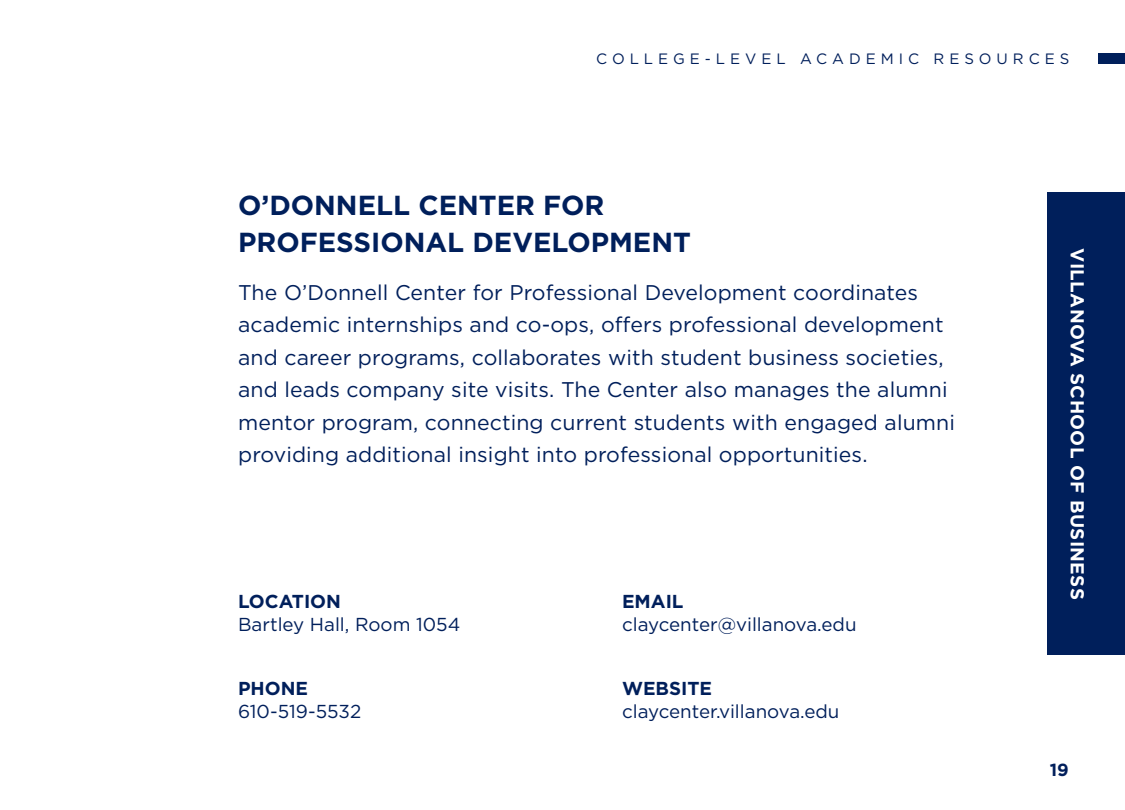
<style>
.page{position:relative;width:1125px;height:810px;background:#fff}
.page>*{position:absolute;margin:0;border:0;box-sizing:border-box;transform-origin:0 0}
.t1{font:700 27.5px/37.5px "Gotham";color:#001f5b}
.t2{font:21.25px/32.5px "Gotham";letter-spacing:.005em;color:#001f5b}
.t3{font:18.75px "Gotham";color:#001f5b}
.t4{font:700 18.75px "Gotham";color:#001f5b}
.t5{font:700 18.75px "Gotham";letter-spacing:.02em;color:#fff}
.t6{font:700 17.5px "Gotham";color:#001f5b}
.t7{font:15px "Gotham";letter-spacing:.33em;color:#001f5b}
</style>
<div class="page">
<div style="left:1098px;top:53px;width:27px;height:10px;background:#001f5b"></div>
<div style="left:1047px;top:193px;width:78px;height:462px;background:#001f5b"></div>
<p class="t7" style="left:596px;top:49px;width:475px">COLLEGE-LEVEL ACADEMIC RESOURCES</p>
<p class="t1" style="left:238px;top:186px;width:454px">O’DONNELL CENTER FOR<br>PROFESSIONAL DEVELOPMENT</p>
<p class="t2" style="left:238px;top:275px;width:718px">The O’Donnell Center for Professional Development coordinates academic internships and co-ops, offers professional development and career programs, collaborates with student business societies, and leads company site visits. The Center also manages the alumni mentor program, connecting current students with engaged alumni providing additional insight into professional opportunities.</p>
<p class="t4" style="left:238px;top:589px;width:104px">LOCATION</p>
<p class="t3" style="left:238px;top:613px;width:224px">Bartley Hall, Room 1054</p>
<p class="t4" style="left:238px;top:676px;width:72px">PHONE</p>
<p class="t3" style="left:238px;top:699px;width:125px">610-519-5532</p>
<p class="t4" style="left:622px;top:589px;width:63px">EMAIL</p>
<p class="t3" style="left:622px;top:613px;width:236px">claycenter@villanova.edu</p>
<p class="t4" style="left:622px;top:676px;width:92px">WEBSITE</p>
<p class="t3" style="left:622px;top:699px;width:219px">claycenter.villanova.edu</p>
<p class="t5" style="left:1090px;top:248px;width:353px;rotate:90deg">VILLANOVA SCHOOL OF BUSINESS</p>
<p class="t6" style="left:1050px;top:758px;width:20px">19</p>
</div>
